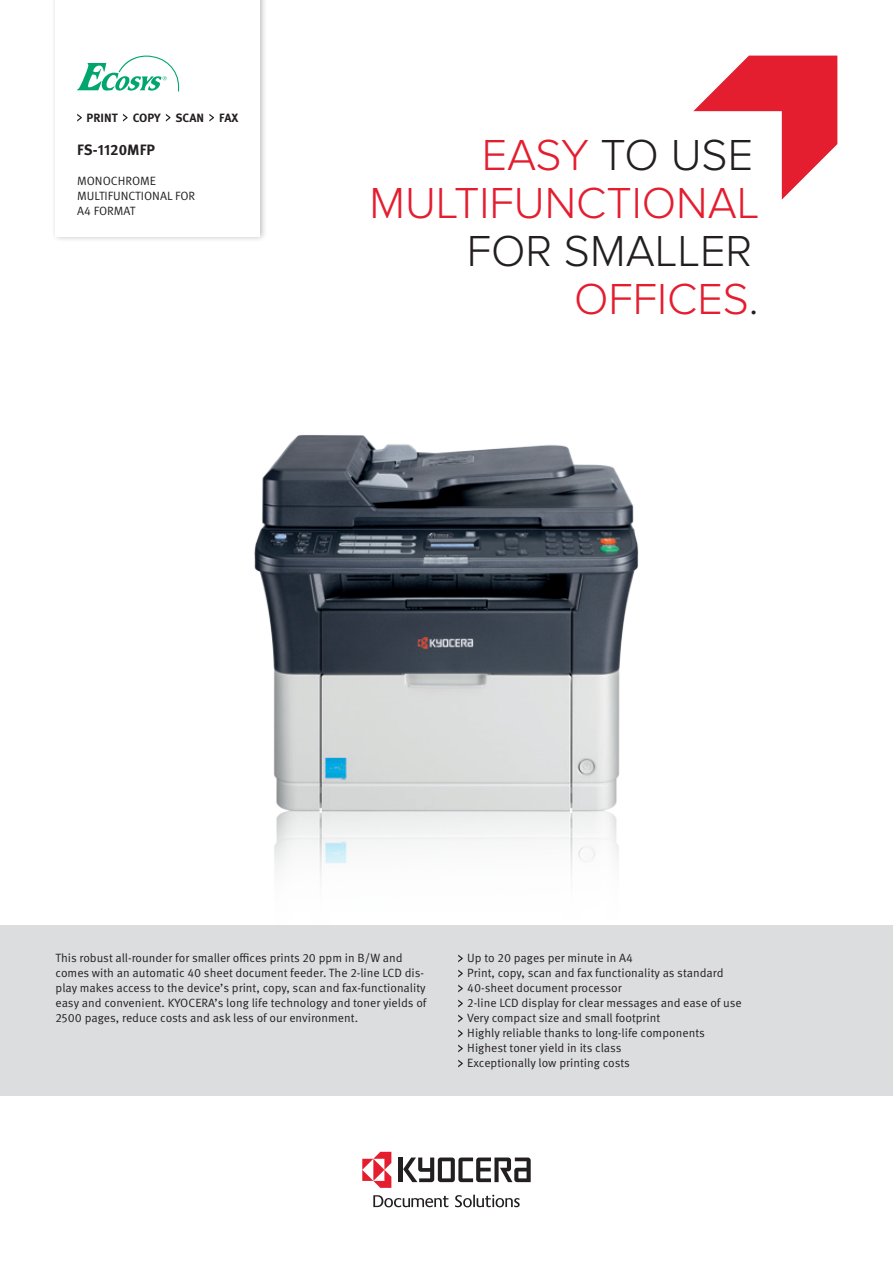
<style>
.page{position:relative;width:893px;height:1263px;background:#fff}
.page>*{position:absolute;margin:0;border:0;box-sizing:border-box;transform-origin:0 0}
.t1{font:300 45px/48px "Proxima Nova";color:#e41d2f;text-align:right}
.t2{font:300 45px/48px "Proxima Nova";color:#231f20;text-align:right}
.t3{font:700 15px "Meta Pro";color:#231f20}
.t4{font:12px/15px "Meta Pro Norm";color:#231f20}
.t5{font:700 12px "Meta Pro";color:#231f20}
.s1{color:#231f20}
.s2{color:#e41d2f}
</style>
<div class="page">
<img style="left:254px;top:435px;width:385px;height:773px">
<svg style="left:693px;top:56px;width:144px;height:144px"></svg>
<div style="left:0;top:925px;width:893px;height:171px;background:#dcdddf"></div>
<hr style="left:399px;top:1157px;width:4px;height:25px;background:#231f20">
<svg style="left:403px;top:1157px;width:128px;height:25px"></svg>
<svg style="left:362px;top:1152px;width:29px;height:36px"></svg>
<svg style="left:455px;top:1195px;width:65px;height:12px"></svg>
<svg style="left:373px;top:1195px;width:75px;height:12px"></svg>
<div style="left:51px;top:0;width:216px;height:243px;background:#231f20;opacity:.3"></div>
<div style="left:56px;top:0;width:204px;height:236px;background:#fff"></div>
<svg style="left:77px;top:56px;width:102px;height:36px"></svg>
<svg style="left:458px;top:954px;width:5px;height:8px"></svg>
<svg style="left:458px;top:969px;width:5px;height:8px"></svg>
<svg style="left:458px;top:984px;width:5px;height:8px"></svg>
<svg style="left:458px;top:999px;width:5px;height:8px"></svg>
<svg style="left:458px;top:1014px;width:5px;height:8px"></svg>
<svg style="left:458px;top:1029px;width:5px;height:8px"></svg>
<svg style="left:458px;top:1044px;width:5px;height:8px"></svg>
<svg style="left:458px;top:1059px;width:5px;height:8px"></svg>
<svg style="left:77px;top:114px;width:5px;height:8px"></svg>
<svg style="left:123px;top:114px;width:5px;height:8px"></svg>
<svg style="left:166px;top:114px;width:4px;height:8px"></svg>
<svg style="left:209px;top:114px;width:5px;height:8px"></svg>
<p class="t5" style="left:87px;top:108px;width:153px">PRINT COPY SCAN FAX</p>
<p class="t3" style="left:77px;top:138px;width:79px">FS-1120MFP</p>
<p class="t4" style="left:77px;top:172px;width:120px">MONOCHROME<br>MULTIFUNCTIONAL FOR<br>A4 FORMAT</p>
<h1 class="t1" style="left:369px;top:132px;width:392px">EASY <span class="s1">TO USE<br></span>MULTIFUNCTIONAL</h1>
<h1 class="t2" style="left:467px;top:228px;width:294px">FOR SMALLER<br><span class="s2">OFFICES</span>.</h1>
<p class="t4" style="left:56px;top:950px;width:372px">This robust all-rounder for smaller offices prints 20 ppm in B/W and comes with an automatic 40 sheet document feeder. The 2-line LCD dis&shy;play makes access to the device’s print, copy, scan and fax-functionality easy and convenient. KYOCERA’s long life technology and toner yields of 2500 pages, reduce costs and ask less of our environment.</p>
<p class="t4" style="left:467px;top:950px;width:276px">Up to 20 pages per minute in A4<br>Print, copy, scan and fax functionality as standard 40-sheet document processor<br>2-line LCD display for clear messages and ease of use Very compact size and small footprint<br>Highly reliable thanks to long-life components Highest toner yield in its class<br>Exceptionally low printing costs</p>
</div>
